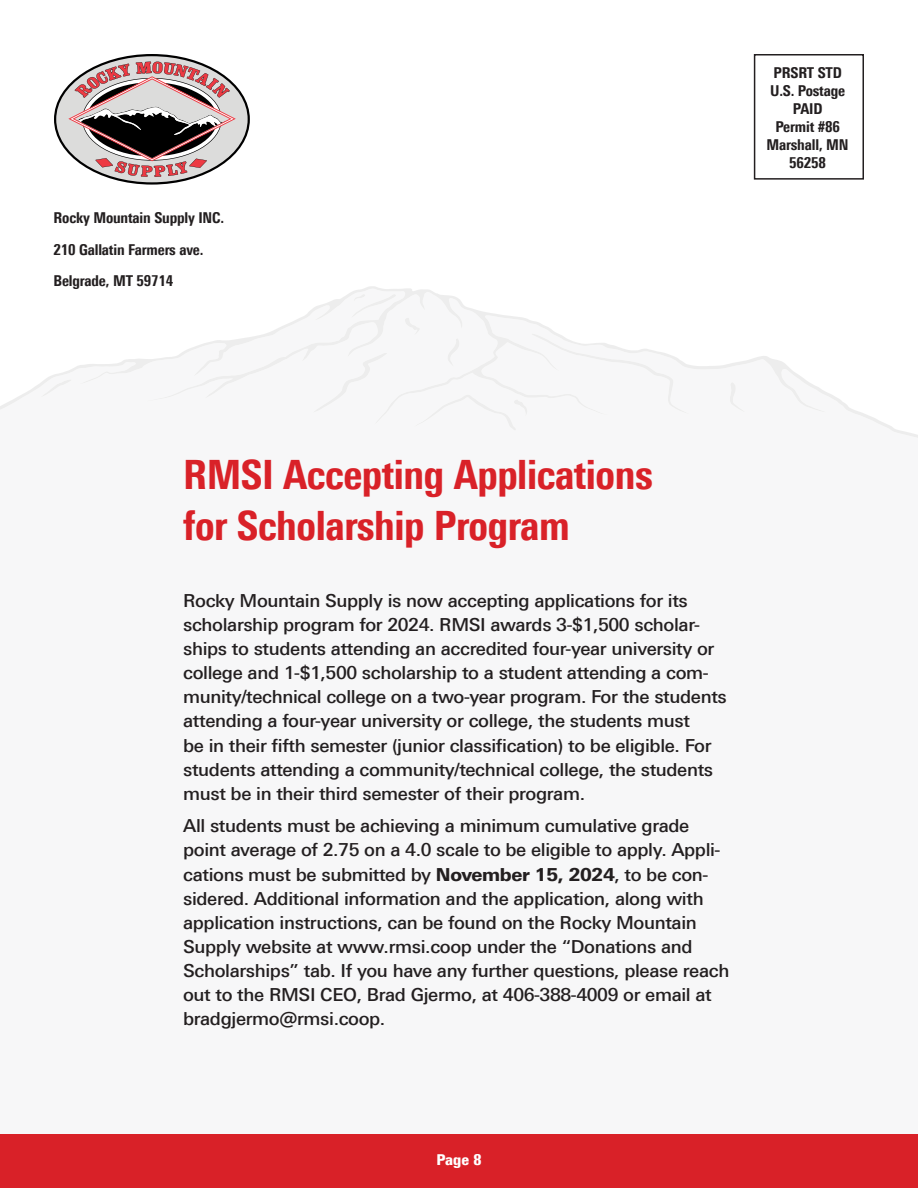
<style>
.page{position:relative;width:918px;height:1188px;background:#fff}
.page>*{position:absolute;margin:0;border:0;box-sizing:border-box;transform-origin:0 0}
.Headline{font:800 condensed 40.5px/51px "Univers Next Pro";letter-spacing:-.01em;color:#d92128}
.Body_Copy{font:500 18px/24px "Univers Next Pro";letter-spacing:-.02em;color:#231f20}
.Headline-2{font:800 condensed 15px/18px "Univers Next Pro";letter-spacing:-.01em;color:#231f20;text-align:center}
.t1{font:900 condensed 15px "Univers Next Pro";color:#fff}
.s1{font-weight:800}
</style>
<div class="page">
<div style="left:0;top:1134px;width:918px;height:54px;background:#d92128"></div>
<svg style="left:0;top:286px;width:918px;height:152px"></svg>
<div style="left:754px;top:54px;width:110px;height:126px;border:2px solid #231f20"></div>
<svg style="left:54px;top:54px;width:196px;height:131px"></svg>
<p class="Headline-2" style="left:54px;top:209px;width:172px">Rocky Mountain Supply INC.</p>
<p class="Headline-2" style="left:54px;top:240px;width:152px">210 Gallatin Farmers ave.</p>
<p class="Headline-2" style="left:54px;top:272px;width:121px">Belgrade, MT 59714</p>
<p class="Headline-2" style="left:767px;top:63px;width:84px">PRSRT STD<br>U.S. Postage<br>PAID<br>Permit #86<br>Marshall, MN<br>56258</p>
<p class="Headline" style="left:183px;top:449px;width:471px">RMSI Accepting Applications for Scholarship Program</p>
<p class="Body_Copy" style="left:183px;top:589px;width:545px">Rocky Mountain Supply is now accepting applications for its scholarship program for 2024. RMSI awards 3-$1,500 scholar&shy;ships to students attending an accredited four-year university or college and 1-$1,500 scholarship to a student attending a com&shy;munity/technical college on a two-year program. For the students attending a four-year university or college, the students must<br>be in their fifth semester (junior classification) to be eligible. For students attending a community/technical college, the students must be in their third semester of their program.</p>
<p class="Body_Copy" style="left:183px;top:814px;width:548px">All students must be achieving a minimum cumulative grade point average of 2.75 on a 4.0 scale to be eligible to apply. Appli&shy;cations must be submitted by <span class="s1">November 15, 2024</span>, to be con&shy;sidered. Additional information and the application, along with application instructions, can be found on the Rocky Mountain Supply website at www.rmsi.coop under the “Donations and Scholarships” tab. If you have any further questions, please reach out to the RMSI CEO, Brad Gjermo, at 406-388-4009 or email at bradgjermo@rmsi.coop.</p>
<p class="t1" style="left:437px;top:1150px;width:46px">Page 8</p>
</div>
